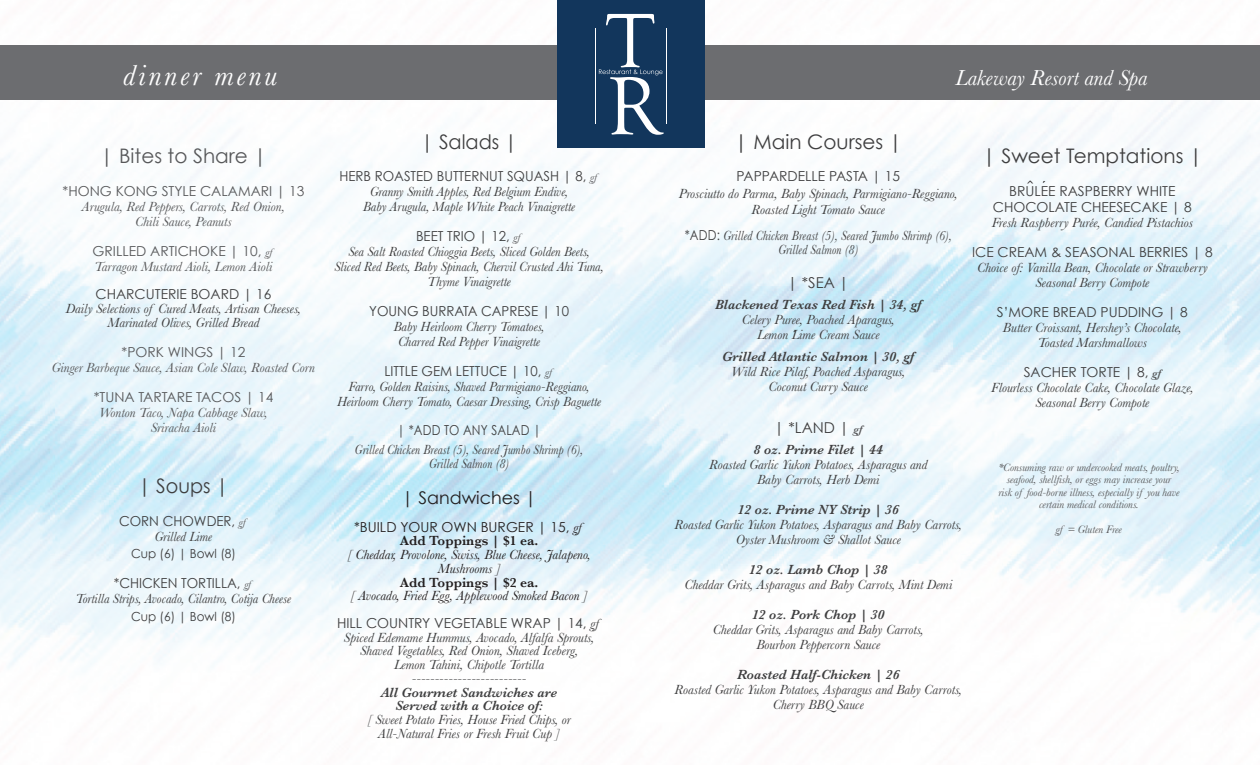
<style>
.page{position:relative;width:1260px;height:765px;background:#fff}
.page>*{position:absolute;margin:0;border:0;box-sizing:border-box;transform-origin:0 0}
.t1{font:italic 30px "Baskerville";letter-spacing:.1em;color:#fff}
.t2{font:italic 22.5px "Baskerville";color:#fff}
.t3{font:20px "Century Gothic";color:#3e3e3f}
.t4{font:20px "Century Gothic";color:#3e3e3f;scale:.96 1}
.t5{font:20px "Century Gothic";color:#57585a}
.t6{font:17.5px "Century Gothic";color:#231f20}
.t7{font:15px "Century Gothic";color:#3e3e3f}
.t8{font:italic 13.75px/15px "Baskerville";color:#3e3e3f;text-align:center}
.t9{font:italic 13.75px/15px "Baskerville";color:#3e3e3f;text-align:center;scale:.96 1}
.t10{font:italic 600 13.75px/13.8px "Baskerville";color:#3e3e3f;text-align:center}
.t11{font:13.75px/16.2px "Century Gothic";color:#3e3e3f;text-align:center}
.t12{font:italic 13.75px/15px "Baskerville";color:#57585a;text-align:center}
.t13{font:italic 13.75px/13.8px "Baskerville";color:#3e3e3f;text-align:center;scale:.86 1}
.t14{font:13.75px "Century Gothic";color:#3e3e3f;scale:.96 1}
.t15{font:italic 13.75px/13.8px "Baskerville";color:#231f20;text-align:center}
.t16{font:13.75px "Century Gothic";color:#57585a}
.t17{font:600 13.75px "Baskerville";color:#231f20}
.t18{font:13.75px "Century Gothic";color:#231f20}
.t19{font:13.75px "Century Gothic";color:#3e3e3f;scale:.86 1}
.t20{font:12.5px "Century Gothic";color:#3e3e3f;scale:.96 1}
.t21{font:italic 11.25px/12.5px "Baskerville";color:#57585a;text-align:center}
.t22{font:italic 600 8.12px "Baskerville";color:#231f20;scale:1.65 1}
.s1{font-family:"Baskerville";font-style:italic;font-size:11.25px}
.s2{font-family:"Baskerville";font-style:italic;font-size:11.25px;color:#57585a}
.s3{font-family:"Baskerville";font-style:italic}
.s4{font-family:"Century Gothic";font-style:normal}
.s5{font-family:"Baskerville";font-weight:600;font-style:italic;font-size:11.25px;color:#57585a}
</style>
<div class="page">
<img style="left:0;top:99px;width:1260px;height:569px">
<div style="left:0;top:45px;width:1260px;height:54px;background:#6c6d70"></div>
<div style="left:557px;top:0;width:148px;height:148px;background:#12365c"></div>
<svg style="left:599px;top:14px;width:65px;height:121px"></svg>
<hr style="left:666px;top:28px;width:1px;height:96px;background:#fff">
<hr style="left:595px;top:28px;width:1px;height:96px;background:#fff">
<h1 class="t1" style="left:123px;top:56px;width:156px">dinner menu</h1>
<h2 class="t2" style="left:956px;top:63px;width:194px">Lakeway Resort and Spa</h2>
<h3 class="t5" style="left:100px;top:142px;width:168px">| Bites to Share |</h3>
<p class="t16" style="left:63px;top:181px;width:243px">*HONG KONG STYLE CALAMARI | 13</p>
<p class="t12" style="left:82px;top:199px;width:205px">Arugula, Red Peppers, Carrots, Red Onion,<br>Chili Sauce, Peanuts</p>
<p class="t16" style="left:93px;top:241px;width:181px">GRILLED ARTICHOKE | 10, <span class="s1">gf</span></p>
<p class="t12" style="left:95px;top:259px;width:179px">Tarragon Mustard Aioli, Lemon Aioli</p>
<p class="t11" style="left:96px;top:286px;width:177px">CHARCUTERIE BOARD | 16</p>
<p class="t8" style="left:66px;top:302px;width:237px;line-height:13.8px">Daily Selections of Cured Meats, Artisan Cheeses,<br>Marinated Olives, Grilled Bread</p>
<p class="t16" style="left:122px;top:342px;width:125px">*PORK WINGS | 12</p>
<p class="t12" style="left:52px;top:360px;width:265px">Ginger Barbeque Sauce, Asian Cole Slaw, Roasted Corn</p>
<p class="t16" style="left:94px;top:387px;width:181px">*TUNA TARTARE TACOS | 14</p>
<p class="t12" style="left:99px;top:405px;width:170px">Wonton Taco, Napa Cabbage Slaw,<br>Sriracha Aioli</p>
<h3 class="t4" style="left:138px;top:472px;width:96px">| Soups |</h3>
<p class="t14" style="left:119px;top:511px;width:133px">CORN CHOWDER, <span class="s2">gf</span></p>
<p class="t9" style="left:155px;top:529px;width:61px">Grilled Lime</p>
<p class="t20" style="left:131px;top:545px;width:111px">Cup (6) | Bowl (8)</p>
<p class="t14" style="left:114px;top:574px;width:145px">*CHICKEN TORTILLA, <span class="s2">gf</span></p>
<p class="t9" style="left:76px;top:591px;width:226px">Tortilla Strips, Avocado, Cilantro, Cotija Cheese</p>
<p class="t20" style="left:131px;top:607px;width:111px">Cup (6) | Bowl (8)</p>
<h3 class="t4" style="left:421px;top:128px;width:102px">| Salads |</h3>
<p class="t14" style="left:339px;top:167px;width:270px">HERB ROASTED BUTTERNUT SQUASH | 8, <span class="s2">gf</span></p>
<p class="t9" style="left:363px;top:185px;width:222px">Granny Smith Apples, Red Belgium Endive,<br>Baby Arugula, Maple White Peach Vinaigrette</p>
<p class="t14" style="left:416px;top:227px;width:110px">BEET TRIO | 12, <span class="s2">gf</span></p>
<p class="t9" style="left:334px;top:245px;width:282px">Sea Salt Roasted Chioggia Beets, Sliced Golden Beets,<br>Sliced Red Beets, Baby Spinach, Chervil Crusted Ahi Tuna,<br>Thyme Vinaigrette</p>
<p class="t14" style="left:369px;top:302px;width:210px">YOUNG BURRATA CAPRESE | 10</p>
<p class="t9" style="left:394px;top:320px;width:158px">Baby Heirloom Cherry Tomatoes,<br>Charred Red Pepper Vinaigrette</p>
<p class="t14" style="left:384px;top:362px;width:176px">LITTLE GEM LETTUCE | 10, <span class="s2">gf</span></p>
<p class="t9" style="left:337px;top:380px;width:277px">Farro, Golden Raisins, Shaved Parmigiano-Reggiano,<br>Heirloom Cherry Tomato, Caesar Dressing, Crisp Baguette</p>
<p class="t19" style="left:397px;top:421px;width:169px">| *ADD TO ANY SALAD |</p>
<p class="t13" style="left:355px;top:443px;width:267px">Grilled Chicken Breast (5), Seared Jumbo Shrimp (6),<br>Grilled Salmon (8)</p>
<p class="t6" style="left:402px;top:486px;width:136px">| Sandwiches |</p>
<p class="t18" style="left:354px;top:517px;width:229px">*BUILD YOUR OWN BURGER | 15, <span class="s3">gf</span></p>
<p class="t17" style="left:400px;top:531px;width:140px">Add Toppings | $1 ea.</p>
<p class="t15" style="left:347px;top:548px;width:245px">[ Cheddar, Provolone, Swiss, Blue Cheese, Jalapeno,<br>Mushrooms ]</p>
<p class="t17" style="left:400px;top:573px;width:140px">Add Toppings | $2 ea.</p>
<p class="t15" style="left:350px;top:589px;width:239px">[ Avocado, Fried Egg, Applewood Smoked Bacon ]</p>
<p class="t11" style="left:337px;top:615px;width:263px">HILL COUNTRY VEGETABLE WRAP | 14, <span class="s3">gf</span></p>
<p class="t8" style="left:344px;top:630px;width:252px;line-height:13.8px">Spiced Edemame Hummus, Avocado, Alfalfa Sprouts, Shaved Vegetables, Red Onion, Shaved Iceberg, Lemon Tahini, Chipotle Tortilla -------------------------</p>
<p class="t10" style="left:381px;top:685px;width:178px">All Gourmet Sandwiches are<br>Served with a Choice of:</p>
<p class="t8" style="left:367px;top:713px;width:205px;line-height:13.8px">[ Sweet Potato Fries, House Fried Chips, or<br>All-Natural Fries or Fresh Fruit Cup ]</p>
<h3 class="t3" style="left:734px;top:128px;width:169px">| Main Courses |</h3>
<p class="t11" style="left:736px;top:168px;width:165px">PAPPARDELLE PASTA | 15</p>
<p class="t8" style="left:679px;top:185px;width:280px;line-height:16.2px">Prosciutto do Parma, Baby Spinach, Parmigiano-Reggiano,<br>Roasted Light Tomato Sauce</p>
<p class="t13" style="left:685px;top:229px;width:312px"><span class="s4">*ADD:</span> Grilled Chicken Breast (5), Seared Jumbo Shrimp (6),<br>Grilled Salmon (8)</p>
<p class="t7" style="left:788px;top:272px;width:63px">| *SEA |</p>
<p class="t10" style="left:715px;top:298px;width:208px">Blackened Texas Red Fish | 34, gf</p>
<p class="t8" style="left:742px;top:312px;width:155px">Celery Puree, Poached Aparagus,<br>Lemon Lime Cream Sauce</p>
<p class="t10" style="left:722px;top:350px;width:194px">Grilled Atlantic Salmon | 30, gf</p>
<p class="t8" style="left:731px;top:365px;width:176px">Wild Rice Pilaf, Poached Asparagus,<br>Coconut Curry Sauce</p>
<p class="t7" style="left:774px;top:417px;width:90px">| *LAND | <span class="s5">gf</span></p>
<p class="t10" style="left:754px;top:443px;width:131px">8 oz. Prime Filet | 44</p>
<p class="t8" style="left:709px;top:457px;width:220px">Roasted Garlic Yukon Potatoes, Asparagus and<br>Baby Carrots, Herb Demi</p>
<p class="t10" style="left:738px;top:503px;width:163px">12 oz. Prime NY Strip | 36</p>
<p class="t8" style="left:675px;top:517px;width:289px">Roasted Garlic Yukon Potatoes, Asparagus and Baby Carrots,<br>Oyster Mushroom &amp; Shallot Sauce</p>
<p class="t10" style="left:749px;top:563px;width:140px">12 oz. Lamb Chop | 38</p>
<p class="t8" style="left:684px;top:577px;width:269px">Cheddar Grits, Asparagus and Baby Carrots, Mint Demi</p>
<p class="t10" style="left:752px;top:608px;width:134px">12 oz. Pork Chop | 30</p>
<p class="t8" style="left:713px;top:622px;width:213px">Cheddar Grits, Asparagus and Baby Carrots,<br>Bourbon Peppercorn Sauce</p>
<p class="t10" style="left:737px;top:668px;width:164px">Roasted Half-Chicken | 26</p>
<p class="t8" style="left:675px;top:682px;width:289px">Roasted Garlic Yukon Potatoes, Asparagus and Baby Carrots,<br>Cherry BBQ Sauce</p>
<h3 class="t3" style="left:982px;top:142px;width:222px">| Sweet Temptations |</h3>
<p class="t11" style="left:993px;top:182px;width:200px">BRULEE RASPBERRY WHITE<br>CHOCOLATE CHEESECAKE | 8</p>
<p class="t8" style="left:992px;top:215px;width:203px">Fresh Raspberry Purée, Candied Pistachios</p>
<p class="t11" style="left:972px;top:244px;width:242px">ICE CREAM &amp; SEASONAL BERRIES | 8</p>
<p class="t8" style="left:977px;top:260px;width:232px">Choice of: Vanilla Bean, Chocolate or Strawberry<br>Seasonal Berry Compote</p>
<p class="t11" style="left:997px;top:304px;width:192px">S’MORE BREAD PUDDING | 8</p>
<p class="t8" style="left:1003px;top:320px;width:180px">Butter Croissant, Hershey’s Chocolate,<br>Toasted Marshmallows</p>
<p class="t11" style="left:1024px;top:364px;width:139px">SACHER TORTE | 8, <span class="s5">gf</span></p>
<p class="t8" style="left:991px;top:380px;width:204px">Flourless Chocolate Cake, Chocolate Glaze,<br>Seasonal Berry Compote</p>
<p class="t22" style="left:1027px;top:178px;width:6px">^</p>
<p class="t21" style="left:998px;top:461px;width:183px">*Consuming raw or undercooked meats, poultry, seafood, shellfish, or eggs may increase your<br>risk of food-borne illness, especially if you have certain medical conditions.</p>
<p class="t21" style="left:1056px;top:524px;width:68px">gf = Gluten Free</p>
</div>
